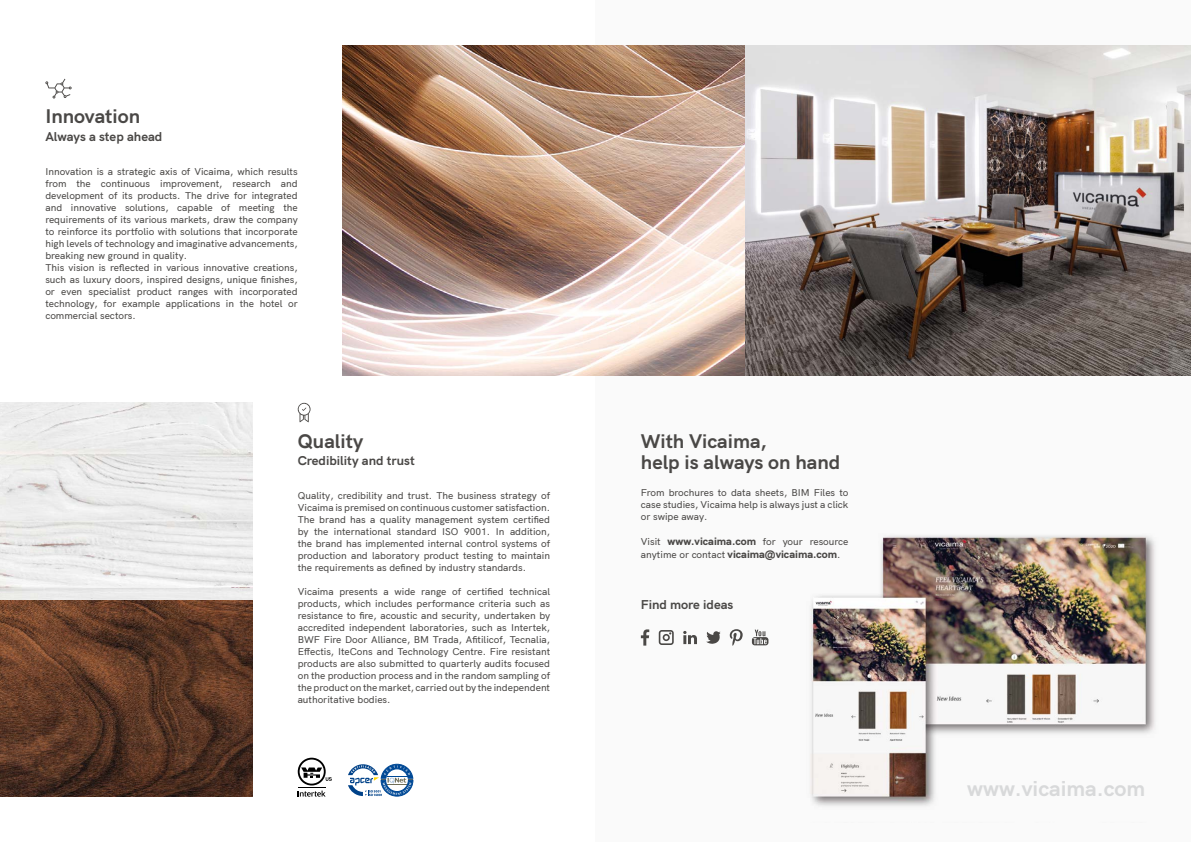
<style>
.page{position:relative;width:1191px;height:842px;background:#fff}
.page>*{position:absolute;margin:0;border:0;box-sizing:border-box;transform-origin:0 0}
.t1{font:700 22px "HK Grotesk";color:#d8d9da}
.t2{font:700 20px/21px "HK Grotesk";color:#4a4846}
.t3{font:700 13px "HK Grotesk";color:#4a4846}
.t4{font:800 11px "HK Grotesk";color:#4a4846}
.t5{font:500 10px/12px "HK Grotesk";color:#4a4846;text-align:justify}
.s1{font-weight:800;font-size:11px}
.s2{font-weight:500;font-size:10px}
</style>
<div class="page">
<div style="left:595px;top:0;width:596px;height:842px;background:#fafafa"></div>
<img style="left:744px;top:45px;width:447px;height:331px">
<img style="left:342px;top:45px;width:402px;height:331px">
<img style="left:0;top:403px;width:253px;height:394px">
<svg style="left:297px;top:403px;width:13px;height:19px"></svg>
<svg style="left:348px;top:764px;width:65px;height:32px"></svg>
<svg style="left:297px;top:757px;width:35px;height:40px"></svg>
<img style="left:810px;top:536px;width:345px;height:270px">
<svg style="left:706px;top:631px;width:15px;height:13px"></svg>
<svg style="left:683px;top:631px;width:14px;height:13px"></svg>
<svg style="left:730px;top:629px;width:12px;height:17px"></svg>
<svg style="left:641px;top:629px;width:8px;height:17px"></svg>
<svg style="left:752px;top:630px;width:16px;height:15px"></svg>
<svg style="left:659px;top:630px;width:14px;height:15px"></svg>
<svg style="left:45px;top:79px;width:27px;height:20px"></svg>
<h2 class="t2" style="left:45px;top:104px;width:96px">Innovation</h2>
<h3 class="t3" style="left:45px;top:126px;width:118px">Always a step ahead</h3>
<p class="t5" style="left:45px;top:164px;width:254px;text-align:left">Innovation is a strategic axis of Vicaima, which results from the continuous improvement, research and development of its products. The drive for integrated and innovative solutions, capable of meeting the requirements of its various markets, draw the company to reinforce its portfolio with solutions that incorporate high levels of technology and imaginative advancements, breaking new ground in quality.<br>This vision is reflected in various innovative creations, such as luxury doors, inspired designs, unique finishes, or even specialist product ranges with incorporated technology, for example applications in the hotel or commercial sectors.</p>
<h2 class="t2" style="left:298px;top:428px;width:67px">Quality</h2>
<h3 class="t3" style="left:298px;top:451px;width:119px">Credibility and trust</h3>
<p class="t5" style="left:298px;top:489px;width:254px">Quality, credibility and trust. The business strategy of Vicaima is premised on continuous customer satisfaction.<br>The brand has a quality management system certified by the international standard ISO 9001. In addition, the brand has implemented internal control systems of production and laboratory product testing to maintain the requirements as defined by industry standards.</p>
<p class="t5" style="left:298px;top:585px;width:254px">Vicaima presents a wide range of certified technical products, which includes performance criteria such as resistance to fire, acoustic and security, undertaken by accredited independent laboratories, such as Intertek, BWF Fire Door Alliance, BM Trada, Afitilicof, Tecnalia, Effectis, IteCons and Technology Centre. Fire resistant products are also submitted to quarterly audits focused on the production process and in the random sampling of the product on the market, carried out by the independent authoritative bodies.</p>
<h2 class="t2" style="left:641px;top:428px;width:201px">With Vicaima,<br>help is always on hand</h2>
<p class="t5" style="left:641px;top:485px;width:209px">From brochures to data sheets, BIM Files to case studies, Vicaima help is always just a click or swipe away.</p>
<p class="t5" style="left:641px;top:534px;width:209px">Visit <span class="s1">www.vicaima.com</span> for your resource</p>
<p class="t4" style="left:641px;top:546px;width:201px"><span class="s2">anytime or contact</span> vicaima@vicaima.com<span class="s2">.</span></p>
<h3 class="t3" style="left:641px;top:594px;width:94px">Find more ideas</h3>
<h1 class="t1" style="left:967px;top:772px;width:180px">www.vicaima.com</h1>
</div>
